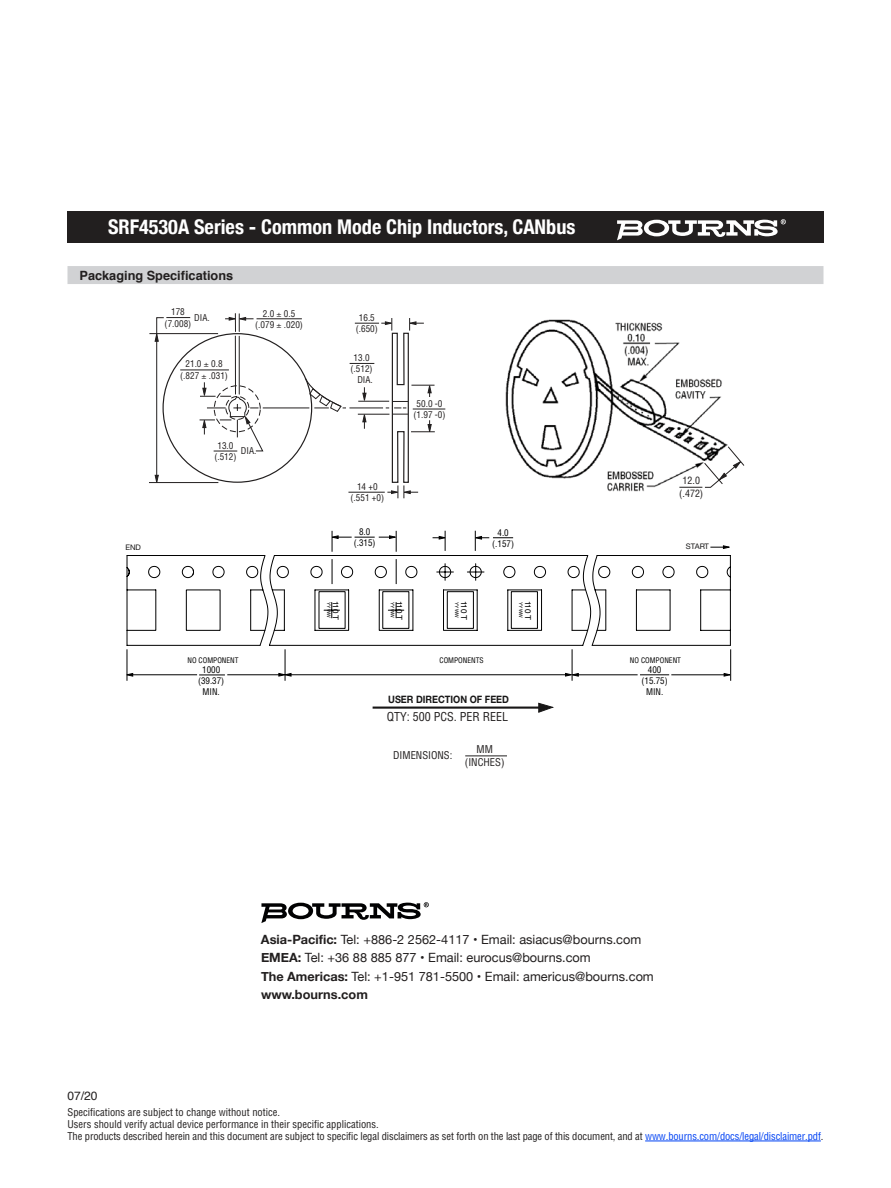
<style>
.page{position:relative;width:891px;height:1188px;background:#fff}
.page>*{position:absolute;margin:0;border:0;box-sizing:border-box;transform-origin:0 0}
.t1{font:700 condensed 20.25px "Helvetica Neue";color:#fff}
.t2{font:12.75px/18.3px "Helvetica Neue";color:#221f1f}
.t3{font:700 12.75px "Helvetica";color:#221f1f}
.t4{font:condensed 12px "Helvetica";color:#221f1f}
.t5{font:12px "Helvetica";color:#221f1f}
.t6{font:condensed 10.5px/12px "Helvetica";letter-spacing:-.01em;color:#221f1f;text-align:center}
.t7{font:700 10.2px "Helvetica Neue";color:#181717;scale:.9 1}
.t8{font:condensed 9.9px/12.5px "Helvetica";color:#221f1f;text-align:center}
.t9{font:condensed 9.15px/11.4px "Helvetica";color:#221f1f;text-align:center}
.t10{font:condensed 9px/11.2px "Helvetica";color:#000;text-align:center}
.t11{font:8.1px "Helvetica";letter-spacing:-.035em;color:#000}
.t12{font:7.65px "Helvetica Neue";color:#181717}
.t13{font:condensed 7.5px "Helvetica";color:#000}
.t14{font:4.8px "Helvetica";color:#000}
.s1{font-weight:700}
.s2{color:#0042f4}
</style>
<div class="page">
<div style="left:68px;top:211px;width:756px;height:32px;background:#221f1f"></div>
<svg style="left:617px;top:219px;width:169px;height:21px"></svg>
<div style="left:68px;top:266px;width:756px;height:18px;background:#d1d2d4"></div>
<hr style="left:465px;top:756px;width:42px;height:1px;background:#221f1f">
<img style="left:505px;top:319px;width:223px;height:173px">
<svg style="left:679px;top:446px;width:66px;height:42px"></svg>
<hr style="left:235px;top:336px;width:1px;height:58px;background:#221f1f">
<hr style="left:239px;top:336px;width:1px;height:58px;background:#221f1f">
<svg style="left:225px;top:314px;width:29px;height:18px"></svg>
<hr style="left:257px;top:318px;width:45px;height:1px;background:#221f1f">
<hr style="left:413px;top:409px;width:32px;height:1px;background:#221f1f">
<hr style="left:149px;top:333px;width:69px;height:1px;background:#221f1f">
<hr style="left:149px;top:482px;width:69px;height:1px;background:#221f1f">
<svg style="left:155px;top:317px;width:35px;height:167px"></svg>
<hr style="left:180px;top:370px;width:49px;height:1px;background:#221f1f">
<hr style="left:263px;top:408px;width:46px;height:1px;background:#221f1f">
<svg style="left:304px;top:318px;width:131px;height:180px"></svg>
<hr style="left:373px;top:707px;width:169px;height:2px;background:#181717">
<svg style="left:538px;top:703px;width:15px;height:10px"></svg>
<hr style="left:127px;top:649px;width:1px;height:32px;background:#000">
<hr style="left:227px;top:674px;width:54px;height:1px;background:#000">
<hr style="left:285px;top:649px;width:1px;height:32px;background:#000">
<svg style="left:126px;top:673px;width:7px;height:4px"></svg>
<hr style="left:132px;top:674px;width:65px;height:1px;background:#000">
<svg style="left:199px;top:675px;width:26px;height:1px"></svg>
<hr style="left:572px;top:649px;width:1px;height:32px;background:#000">
<svg style="left:278px;top:673px;width:13px;height:4px"></svg>
<hr style="left:290px;top:674px;width:278px;height:1px;background:#000">
<svg style="left:724px;top:673px;width:8px;height:4px"></svg>
<hr style="left:671px;top:674px;width:55px;height:1px;background:#000">
<hr style="left:730px;top:649px;width:1px;height:32px;background:#000">
<svg style="left:565px;top:673px;width:14px;height:4px"></svg>
<hr style="left:577px;top:674px;width:61px;height:1px;background:#000">
<svg style="left:640px;top:674px;width:29px;height:1px"></svg>
<svg style="left:126px;top:555px;width:605px;height:91px"></svg>
<svg style="left:710px;top:545px;width:20px;height:4px"></svg>
<svg style="left:433px;top:531px;width:13px;height:20px"></svg>
<svg style="left:474px;top:531px;width:39px;height:20px"></svg>
<svg style="left:332px;top:559px;width:1px;height:25px"></svg>
<svg style="left:396px;top:559px;width:1px;height:25px"></svg>
<svg style="left:331px;top:531px;width:66px;height:21px"></svg>
<div style="left:319px;top:591px;width:26px;height:38px;border:1px solid #000"></div>
<div style="left:382px;top:591px;width:27px;height:38px;border:1px solid #000"></div>
<div style="left:447px;top:591px;width:27px;height:38px;border:1px solid #000"></div>
<div style="left:511px;top:591px;width:27px;height:38px;border:1px solid #000"></div>
<hr style="left:645px;top:1141px;width:176px;height:1px;background:#0042f4">
<svg style="left:261px;top:902px;width:168px;height:21px"></svg>
<svg style="left:200px;top:375px;width:64px;height:77px"></svg>
<h1 class="t1" style="left:108px;top:220px;width:469px">SRF4530A Series - Common Mode Chip Inductors, CANbus</h1>
<p class="t3" style="left:80px;top:270px;width:155px">Packaging Specifications</p>
<p class="t12" style="left:125px;top:542px;width:17px">END</p>
<p class="t9" style="left:165px;top:307px;width:28px">178 (7.008)</p>
<p class="t9" style="left:194px;top:313px;width:17px">DIA.</p>
<p class="t9" style="left:180px;top:359px;width:49px">21.0 0.8 (.827 .031)</p>
<p class="t9" style="left:255px;top:308px;width:49px">2.0 0.5 (.079 .020)</p>
<p class="t9" style="left:214px;top:440px;width:24px">13.0 (.512)</p>
<p class="t9" style="left:241px;top:446px;width:17px">DIA.</p>
<p class="t9" style="left:356px;top:313px;width:24px">16.5 (.650)</p>
<p class="t9" style="left:351px;top:353px;width:24px">13.0 (.512)</p>
<p class="t9" style="left:357px;top:375px;width:17px">DIA.</p>
<p class="t9" style="left:351px;top:482px;width:35px">14 +0 (.551 +0)</p>
<p class="t10" style="left:354px;top:527px;width:23px">8.0 (.315)</p>
<p class="t9" style="left:414px;top:398px;width:34px">50.0 -0 (1.97 -0)</p>
<p class="t10" style="left:492px;top:527px;width:23px">4.0 (.157)</p>
<p class="t14" style="left:331px;top:602px;width:17px;rotate:90deg">YYWW</p>
<p class="t11" style="left:404px;top:601px;width:21px;rotate:90deg">110 T</p>
<p class="t11" style="left:340px;top:601px;width:21px;rotate:90deg">110 T</p>
<p class="t14" style="left:395px;top:602px;width:17px;rotate:90deg">YYWW</p>
<p class="t11" style="left:469px;top:601px;width:21px;rotate:90deg">110 T</p>
<p class="t14" style="left:460px;top:602px;width:17px;rotate:90deg">YYWW</p>
<p class="t11" style="left:533px;top:601px;width:21px;rotate:90deg">110 T</p>
<p class="t14" style="left:524px;top:602px;width:17px;rotate:90deg">YYWW</p>
<p class="t8" style="left:679px;top:476px;width:26px">12.0 (.472)</p>
<p class="t12" style="left:686px;top:542px;width:25px">START</p>
<p class="t13" style="left:188px;top:657px;width:53px">NO COMPONENT</p>
<p class="t13" style="left:630px;top:657px;width:53px">NO COMPONENT</p>
<p class="t13" style="left:440px;top:657px;width:46px">COMPONENTS</p>
<p class="t10" style="left:198px;top:665px;width:28px">1000 (39.37)<br>MIN.</p>
<p class="t7" style="left:388px;top:694px;width:136px">USER DIRECTION OF FEED</p>
<p class="t4" style="left:387px;top:712px;width:123px">QTY: 500 PCS. PER REEL</p>
<p class="t6" style="left:393px;top:750px;width:61px">DIMENSIONS:</p>
<p class="t6" style="left:465px;top:744px;width:41px;line-height:12.6px">MM (INCHES)</p>
<p class="t10" style="left:642px;top:665px;width:28px">400 (15.75)<br>MIN.</p>
<p class="t5" style="left:68px;top:1091px;width:32px">07/20</p>
<p class="t2" style="left:261px;top:931px;width:394px"><span class="s1">Asia-Pacific:</span> Tel: +886-2 2562-4117 • Email: asiacus@bourns.com <span class="s1">EMEA:</span> Tel: +36 88 885 877 • Email: eurocus@bourns.com<br><span class="s1">The Americas:</span> Tel: +1-951 781-5500 • Email: americus@bourns.com <span class="s1">www.bourns.com</span></p>
<p class="t6" style="left:68px;top:1107px;width:757px;text-align:left">Specifications are subject to change without notice.<br>Users should verify actual device performance in their specific applications.<br>The products described herein and this document are subject to specific legal disclaimers as set forth on the last page of this document, and at <span class="s2">www.bourns.com/docs/legal/disclaimer.pdf</span>.</p>
</div>
